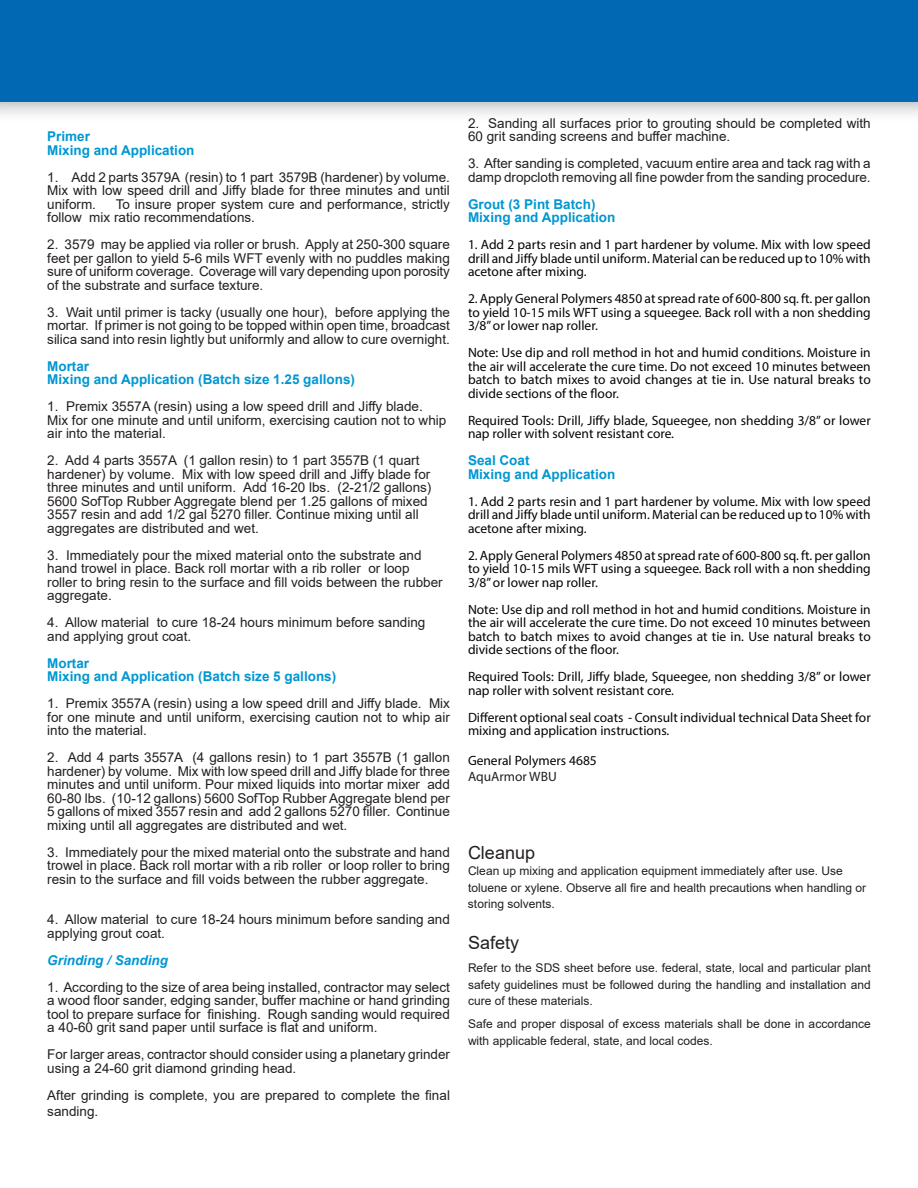
<style>
.page{position:relative;width:918px;height:1188px;background:#fff}
.page>*{position:absolute;margin:0;border:0;box-sizing:border-box;transform-origin:0 0}
.t1{font:18px "Arial";color:#231f20}
.t2{font:13.5px/13.5px "Arial";color:#231f20}
.t3{font:13.5px/13.5px "Myriad Pro";color:#040503;text-align:justify}
.t4{font:700 13.5px/13.5px "Arial";color:#0097d2}
.t5{font:italic 700 13.5px "Arial";color:#0097d2}
.t6{font:13.5px "Myriad Pro";color:#231f20}
.t7{font:12px/16.5px "Arial";color:#231f20}
</style>
<div class="page">
<div style="left:0;top:0;width:918px;height:102px;background:#0168b3"></div>
<p class="t4" style="left:47px;top:130px;width:149px">Primer<br>Mixing and Application</p>
<p class="t2" style="left:47px;top:170px;width:404px;text-align:justify">1. Add 2 parts 3579A (resin) to 1 part 3579B (hardener) by volume.<br>Mix with low speed drill and Jiffy blade for three minutes and until uniform.</p>
<p class="t2" style="left:47px;top:197px;width:404px;text-indent:68px">To insure proper system cure and performance, strictly follow mix ratio recommendations.</p>
<p class="t2" style="left:47px;top:238px;width:404px;text-align:justify">2. 3579 may be applied via roller or brush. Apply at 250-300 square feet per gallon to yield 5-6 mils WFT evenly with no puddles making sure of uniform coverage. Coverage will vary depending upon porosity of the substrate and surface texture.</p>
<p class="t2" style="left:47px;top:305px;width:404px;text-align:justify">3. Wait until primer is tacky (usually one hour), before applying the mortar. If primer is not going to be topped within open time, broadcast silica sand into resin lightly but uniformly and allow to cure overnight.</p>
<p class="t4" style="left:47px;top:359px;width:309px">Mortar<br>Mixing and Application (Batch size 1.25 gallons)</p>
<p class="t2" style="left:47px;top:400px;width:401px">1. Premix 3557A (resin) using a low speed drill and Jiffy blade.<br>Mix for one minute and until uniform, exercising caution not to whip air into the material.</p>
<p class="t2" style="left:47px;top:454px;width:386px">2. Add 4 parts 3557A (1 gallon resin) to 1 part 3557B (1 quart hardener) by volume. Mix with low speed drill and Jiffy blade for three minutes and until uniform. Add 16-20 lbs. (2-21/2 gallons)<br>5600 SofTop Rubber Aggregate blend per 1.25 gallons of mixed 3557 resin and add 1/2 gal 5270 filler. Continue mixing until all aggregates are distributed and wet.</p>
<p class="t2" style="left:47px;top:548px;width:397px">3. Immediately pour the mixed material onto the substrate and hand trowel in place. Back roll mortar with a rib roller or loop roller to bring resin to the surface and fill voids between the rubber aggregate.</p>
<p class="t2" style="left:47px;top:616px;width:380px">4. Allow material to cure 18-24 hours minimum before sanding and applying grout coat.</p>
<p class="t4" style="left:47px;top:656px;width:291px">Mortar<br>Mixing and Application (Batch size 5 gallons)</p>
<p class="t2" style="left:47px;top:697px;width:404px;text-align:justify">1. Premix 3557A (resin) using a low speed drill and Jiffy blade. Mix for one minute and until uniform, exercising caution not to whip air into the material.</p>
<p class="t2" style="left:47px;top:751px;width:404px;text-align:justify">2. Add 4 parts 3557A (4 gallons resin) to 1 part 3557B (1 gallon hardener) by volume. Mix with low speed drill and Jiffy blade for three minutes and until uniform. Pour mixed liquids into mortar mixer add 60-80 lbs. (10-12 gallons) 5600 SofTop Rubber Aggregate blend per 5 gallons of mixed 3557 resin and add 2 gallons 5270 filler. Continue mixing until all aggregates are distributed and wet.</p>
<p class="t2" style="left:47px;top:845px;width:404px;text-align:justify">3. Immediately pour the mixed material onto the substrate and hand trowel in place. Back roll mortar with a rib roller or loop roller to bring resin to the surface and fill voids between the rubber aggregate.</p>
<p class="t2" style="left:47px;top:913px;width:404px">4. Allow material to cure 18-24 hours minimum before sanding and applying grout coat.</p>
<p class="t5" style="left:47px;top:952px;width:122px">Grinding / Sanding</p>
<p class="t2" style="left:47px;top:980px;width:404px;text-align:justify">1. According to the size of area being installed, contractor may select a wood floor sander, edging sander, buffer machine or hand grinding tool to prepare surface for finishing. Rough sanding would required a 40-60 grit sand paper until surface is flat and uniform.</p>
<p class="t2" style="left:47px;top:1048px;width:404px">For larger areas, contractor should consider using a planetary grinder using a 24-60 grit diamond grinding head.</p>
<p class="t2" style="left:47px;top:1087px;width:404px;line-height:16.2px">After grinding is complete, you are prepared to complete the final sanding.</p>
<p class="t2" style="left:468px;top:116px;width:404px">2. Sanding all surfaces prior to grouting should be completed with<br>60 grit sanding screens and buffer machine.</p>
<p class="t2" style="left:468px;top:157px;width:404px">3. After sanding is completed, vacuum entire area and tack rag with a damp dropcloth removing all fine powder from the sanding procedure.</p>
<p class="t4" style="left:468px;top:197px;width:149px">Grout (3 Pint Batch)<br>Mixing and Application</p>
<p class="t3" style="left:468px;top:239px;width:404px">1. Add 2 parts resin and 1 part hardener by volume. Mix with low speed drill and Jiffy blade until uniform. Material can be reduced up to 10% with acetone after mixing.</p>
<p class="t3" style="left:468px;top:293px;width:404px">2. Apply General Polymers 4850 at spread rate of 600-800 sq. ft. per gallon to yield 10-15 mils WFT using a squeegee. Back roll with a non shedding 3/8” or lower nap roller.</p>
<p class="t3" style="left:468px;top:347px;width:404px">Note: Use dip and roll method in hot and humid conditions. Moisture in the air will accelerate the cure time. Do not exceed 10 minutes between batch to batch mixes to avoid changes at tie in. Use natural breaks to divide sections of the floor.</p>
<p class="t3" style="left:468px;top:415px;width:404px">Required Tools: Drill, Jiffy blade, Squeegee, non shedding 3/8” or lower nap roller with solvent resistant core.</p>
<p class="t4" style="left:468px;top:454px;width:149px">Seal Coat<br>Mixing and Application</p>
<p class="t3" style="left:468px;top:496px;width:404px">1. Add 2 parts resin and 1 part hardener by volume. Mix with low speed drill and Jiffy blade until uniform. Material can be reduced up to 10% with acetone after mixing.</p>
<p class="t3" style="left:468px;top:550px;width:404px">2. Apply General Polymers 4850 at spread rate of 600-800 sq. ft. per gallon to yield 10-15 mils WFT using a squeegee. Back roll with a non shedding 3/8” or lower nap roller.</p>
<p class="t3" style="left:468px;top:604px;width:404px">Note: Use dip and roll method in hot and humid conditions. Moisture in the air will accelerate the cure time. Do not exceed 10 minutes between batch to batch mixes to avoid changes at tie in. Use natural breaks to divide sections of the floor.</p>
<p class="t3" style="left:468px;top:671px;width:404px">Required Tools: Drill, Jiffy blade, Squeegee, non shedding 3/8” or lower nap roller with solvent resistant core.</p>
<p class="t3" style="left:468px;top:712px;width:404px">Different optional seal coats - Consult individual technical Data Sheet for mixing and application instructions.</p>
<p class="t3" style="left:468px;top:755px;width:130px">General Polymers 4685</p>
<p class="t6" style="left:468px;top:771px;width:90px">AquArmor WBU</p>
<h1 class="t1" style="left:468px;top:843px;width:69px">Cleanup</h1>
<p class="t7" style="left:468px;top:863px;width:400px">Clean up mixing and application equipment immediately after use. Use toluene or xylene. Observe all fire and health precautions when handling or storing solvents.</p>
<h1 class="t1" style="left:468px;top:933px;width:53px">Safety</h1>
<p class="t7" style="left:468px;top:960px;width:404px;text-align:justify">Refer to the SDS sheet before use. federal, state, local and particular plant safety guidelines must be followed during the handling and installation and cure of these materials.</p>
<p class="t7" style="left:468px;top:1016px;width:404px">Safe and proper disposal of excess materials shall be done in accordance with applicable federal, state, and local codes.</p>
</div>
